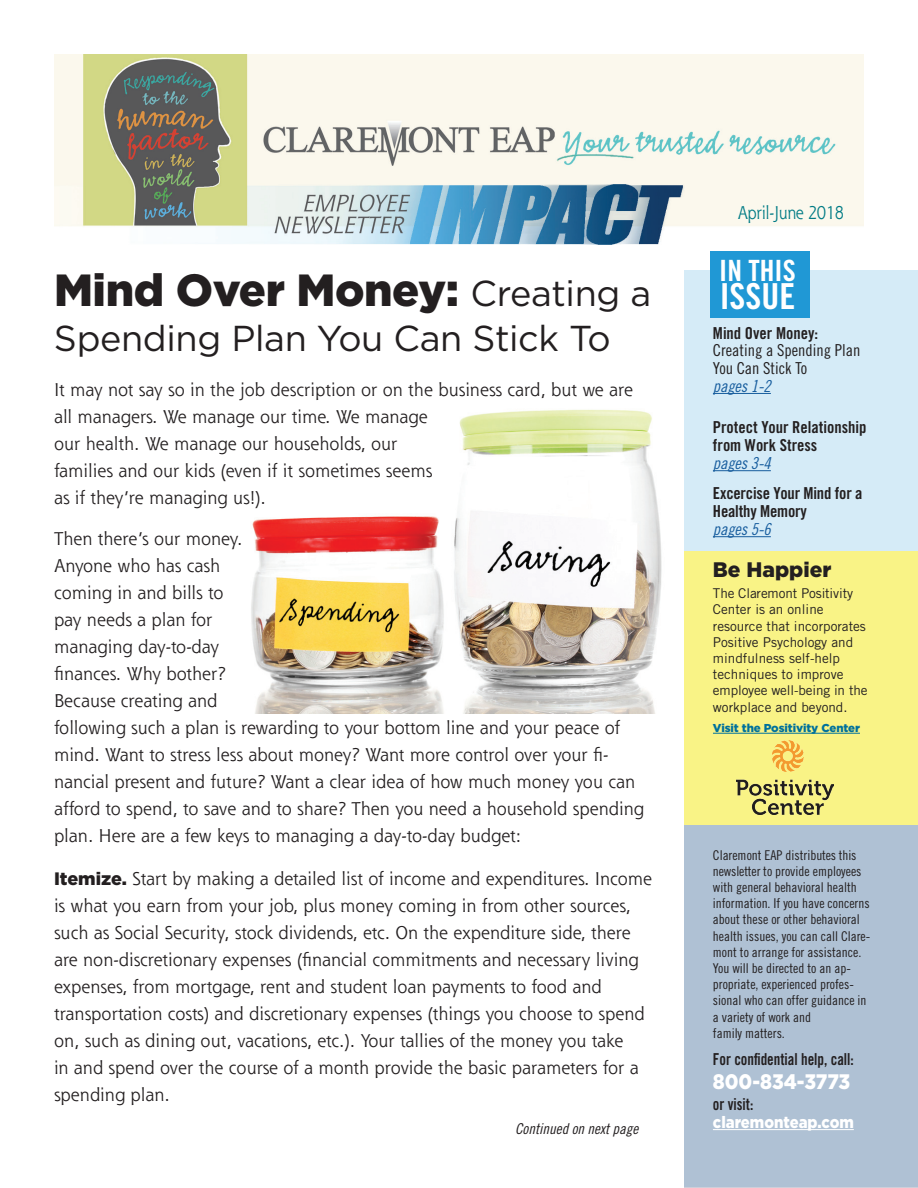
<style>
.page{position:relative;width:918px;height:1188px;background:#fff}
.page>*{position:absolute;margin:0;border:0;box-sizing:border-box;transform-origin:0 0}
.t1{font:900 45px "Gotham";letter-spacing:-.01em;color:#231f20}
.t2{font:36px "Gotham";letter-spacing:-.01em;color:#231f20}
.t3{font:35.85px "Trade Gothic Bold Cond Twenty";color:#fff}
.t4{font:29.25px "Trade Gothic Bold Cond Twenty";color:#fff}
.t5{font:900 21px "Gotham";color:#fff;scale:.9 1}
.t6{font:900 21px "Gotham";color:#231f20}
.t7{font:18px/27px "Shannon Std";color:#231f20}
.t8{font:18px "Shannon Std";letter-spacing:-.025em;color:#007b85;scale:.9 1}
.t9{font:16.5px/18px "Trade Gothic Bold Cond Twenty";color:#231f20}
.t10{font:16.5px/18px "Trade Gothic Cond Eighteen";color:#231f20}
.t11{font:16.5px "Trade Gothic Bold Cond Twenty";color:#231f20;scale:.9 1}
.t12{font:16.5px "Trade Gothic Cond Eighteen Obl";letter-spacing:-.005em;color:#175d9e}
.t13{font:900 16.5px "Gotham";color:#fff;scale:.9 1}
.t14{font:15px "Trade Gothic Cond Eighteen Obl";color:#231f20}
.t15{font:13.5px/16.2px "Trade Gothic Cond Eighteen";color:#231f20}
.t16{font:13.5px/16.2px "Trade Gothic";color:#231f20}
.t17{font:900 11.55px "Gotham";letter-spacing:-.01em;color:#00719c}
.s1{font-weight:400;font-size:36px}
.s2{font-family:"Gotham";font-weight:900}
</style>
<div class="page">
<img style="left:54px;top:54px;width:810px;height:191px">
<div style="left:684px;top:270px;width:234px;height:917px;background:#d5ebf7"></div>
<div style="left:685px;top:563px;width:233px;height:625px;background:#afc1d4"></div>
<div style="left:684px;top:551px;width:234px;height:274px;background:#f9f386"></div>
<hr style="left:713px;top:393px;width:58px;height:1px;background:#175d9e">
<hr style="left:713px;top:470px;width:58px;height:1px;background:#175d9e">
<hr style="left:713px;top:536px;width:58px;height:1px;background:#175d9e">
<hr style="left:713px;top:1129px;width:141px;height:1px;background:#fff">
<div style="left:710px;top:251px;width:100px;height:67px;background:#2098d5"></div>
<hr style="left:713px;top:733px;width:147px;height:1px;background:#00719c">
<img style="left:737px;top:740px;width:96px;height:74px">
<img style="left:251px;top:409px;width:411px;height:305px">
<h1 class="t1" style="left:54px;top:259px;width:599px">Mind Over Money: <span class="s1">Creating a</span></h1>
<h2 class="t2" style="left:54px;top:315px;width:558px">Spending Plan You Can Stick To</h2>
<p class="t7" style="left:54px;top:376px;width:581px">It may not say so in the job description or on the business card, but we are all managers. We manage our time. We manage<br>our health. We manage our households, our<br>families and our kids (even if it sometimes seems<br>as if they’re managing us!).</p>
<p class="t7" style="left:54px;top:524px;width:592px">Then there’s our money.<br>Anyone who has cash<br>coming in and bills to<br>pay needs a plan for<br>managing day-to-day<br>finances. Why bother?<br>Because creating and<br>following such a plan is rewarding to your bottom line and your peace of mind. Want to stress less about money? Want more control over your fi&shy;nancial present and future? Want a clear idea of how much money you can afford to spend, to save and to share? Then you need a household spending plan. Here are a few keys to managing a day-to-day budget:</p>
<p class="t7" style="left:54px;top:865px;width:600px"><span class="s2">Itemize.</span> Start by making a detailed list of income and expenditures. Income is what you earn from your job, plus money coming in from other sources, such as Social Security, stock dividends, etc. On the expenditure side, there are non-discretionary expenses (financial commitments and necessary living expenses, from mortgage, rent and student loan payments to food and transportation costs) and discretionary expenses (things you choose to spend on, such as dining out, vacations, etc.). Your tallies of the money you take<br>in and spend over the course of a month provide the basic parameters for a spending plan.</p>
<p class="t14" style="left:515px;top:1120px;width:125px">Continued on next page</p>
<p class="t8" style="left:738px;top:201px;width:120px">April-June 2018</p>
<h3 class="t4" style="left:719px;top:253px;width:78px">IN THIS</h3>
<h3 class="t3" style="left:720px;top:274px;width:77px">ISSUE</h3>
<p class="t9" style="left:713px;top:324px;width:107px">Mind Over Money:</p>
<p class="t10" style="left:713px;top:341px;width:149px">Creating a Spending Plan<br>You Can Stick To</p>
<p class="t12" style="left:713px;top:376px;width:59px">pages 1-2</p>
<p class="t9" style="left:713px;top:418px;width:155px">Protect Your Relationship from Work Stress</p>
<p class="t12" style="left:713px;top:453px;width:59px">pages 3-4</p>
<p class="t9" style="left:713px;top:484px;width:151px">Excercise Your Mind for a<br>Healthy Memory</p>
<p class="t12" style="left:713px;top:519px;width:59px">pages 5-6</p>
<p class="t6" style="left:713px;top:555px;width:120px">Be Happier</p>
<p class="t16" style="left:713px;top:585px;width:156px">The Claremont Positivity<br>Center is an online resource that incorporates<br>Positive Psychology and mindfulness self-help techniques to improve employee well-being in the workplace and beyond.</p>
<p class="t17" style="left:713px;top:720px;width:149px">Visit the Positivity Center</p>
<p class="t15" style="left:713px;top:846px;width:159px">Claremont EAP distributes this newsletter to provide employees with general behavioral health information. If you have concerns about these or other behavioral health issues, you can call Clare&shy;mont to arrange for assistance.<br>You will be directed to an ap&shy;propriate, experienced profes&shy;sional who can offer guidance in a variety of work and<br>family matters.</p>
<p class="t11" style="left:713px;top:1049px;width:158px">For confidential help, call:</p>
<p class="t5" style="left:713px;top:1067px;width:154px">800-834-3773</p>
<p class="t11" style="left:713px;top:1094px;width:46px">or visit:</p>
<p class="t13" style="left:713px;top:1111px;width:158px">claremonteap.com</p>
</div>
